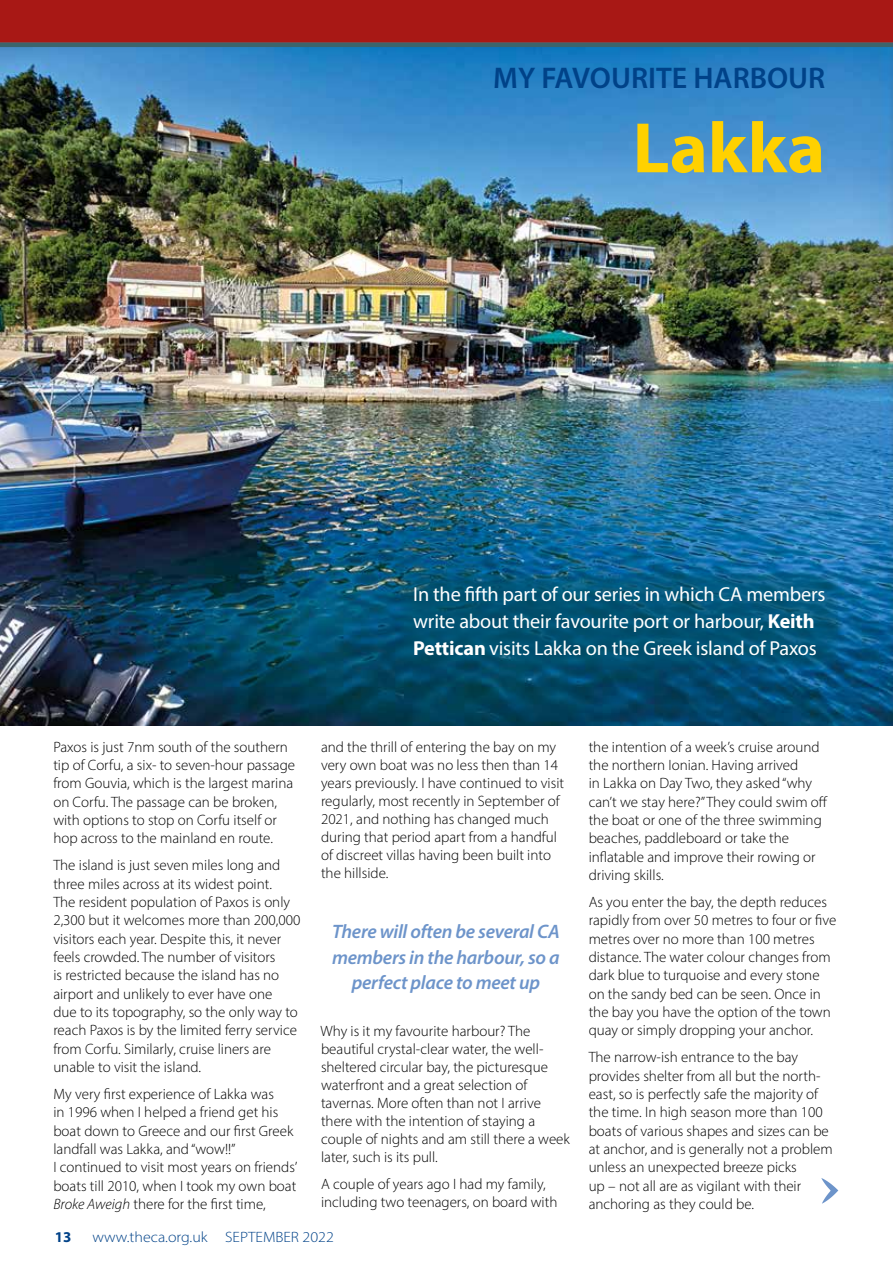
<style>
.page{position:relative;width:893px;height:1263px;background:#fff}
.page>*{position:absolute;margin:0;border:0;box-sizing:border-box;transform-origin:0 0}
.t1{font:700 72px "Myriad Pro";letter-spacing:.005em;color:#ffd100}
.t2{font:600 30px "Myriad Pro";color:#004288}
.t3{font:20.25px/27px "Myriad Pro";letter-spacing:-.01em;color:#fff}
.t4{font:italic 600 19.5px/25.5px "Myriad Pro";letter-spacing:-.015em;color:#6d94ca;text-align:center}
.t5{font:300 15px/18.3px "Myriad Pro";color:#000}
.t6{font:300 15px "Myriad Pro";color:#004288;scale:1.07 1}
.t7{font:700 15px "Myriad Pro";color:#004288}
.s1{font-weight:700}
.s2{font-style:italic}
</style>
<div class="page">
<div style="left:0;top:0;width:893px;height:44px;background:#a81815"></div>
<img style="left:0;top:47px;width:893px;height:679px">
<svg style="left:400px;top:573px;width:438px;height:95px;background:#035375"></svg>
<hr style="left:0;top:43px;width:893px;height:4px;background:#3c646c">
<svg style="left:821px;top:1178px;width:17px;height:26px"></svg>
<h2 class="t2" style="left:493px;top:59px;width:333px">MY FAVOURITE HARBOUR</h2>
<h1 class="t1" style="left:633px;top:101px;width:194px">Lakka</h1>
<h3 class="t3" style="left:413px;top:581px;width:414px">In the fifth part of our series in which CA members write about their favourite port or harbour, <span class="s1">Keith<br>Pettican</span> visits Lakka on the Greek island of Paxos</h3>
<p class="t5" style="left:53px;top:737px;width:243px">Paxos is just 7nm south of the southern tip of Corfu, a six- to seven-hour passage from Gouvia, which is the largest marina on Corfu. The passage can be broken, with options to stop on Corfu itself or hop across to the mainland en route.</p>
<p class="t5" style="left:53px;top:856px;width:249px">The island is just seven miles long and three miles across at its widest point.<br>The resident population of Paxos is only 2,300 but it welcomes more than 200,000 visitors each year. Despite this, it never feels crowded. The number of visitors<br>is restricted because the island has no airport and unlikely to ever have one<br>due to its topography, so the only way to reach Paxos is by the limited ferry service from Corfu. Similarly, cruise liners are unable to visit the island.</p>
<p class="t5" style="left:53px;top:1084px;width:245px">My very first experience of Lakka was<br>in 1996 when I helped a friend get his boat down to Greece and our first Greek landfall was Lakka, and “wow!!”<br>I continued to visit most years on friends’ boats till 2010, when I took my own boat <span class="s2">Broke Aweigh</span> there for the first time,</p>
<p class="t5" style="left:321px;top:737px;width:245px">and the thrill of entering the bay on my very own boat was no less then than 14 years previously. I have continued to visit regularly, most recently in September of 2021, and nothing has changed much during that period apart from a handful of discreet villas having been built into the hillside.</p>
<h3 class="t4" style="left:332px;top:918px;width:229px">There will often be several CA members in the harbour, so a perfect place to meet up</h3>
<p class="t5" style="left:320px;top:1022px;width:251px">Why is it my favourite harbour? The beautiful crystal-clear water, the well&shy;sheltered circular bay, the picturesque waterfront and a great selection of tavernas. More often than not I arrive there with the intention of staying a couple of nights and am still there a week later, such is its pull.</p>
<p class="t5" style="left:321px;top:1175px;width:238px">A couple of years ago I had my family, including two teenagers, on board with</p>
<p class="t5" style="left:589px;top:737px;width:241px">the intention of a week’s cruise around the northern Ionian. Having arrived<br>in Lakka on Day Two, they asked “why can’t we stay here?” They could swim off the boat or one of the three swimming beaches, paddleboard or take the inflatable and improve their rowing or driving skills.</p>
<p class="t5" style="left:589px;top:892px;width:249px">As you enter the bay, the depth reduces rapidly from over 50 metres to four or five metres over no more than 100 metres distance. The water colour changes from dark blue to turquoise and every stone on the sandy bed can be seen. Once in the bay you have the option of the town quay or simply dropping your anchor.</p>
<p class="t5" style="left:589px;top:1048px;width:246px">The narrow-ish entrance to the bay provides shelter from all but the north&shy;east, so is perfectly safe the majority of the time. In high season more than 100 boats of various shapes and sizes can be at anchor, and is generally not a problem unless an unexpected breeze picks<br>up – not all are as vigilant with their anchoring as they could be.</p>
<p class="t7" style="left:55px;top:1227px;width:18px">13</p>
<p class="t6" style="left:92px;top:1227px;width:227px">www.theca.org.uk SEPTEMBER 2022</p>
</div>
